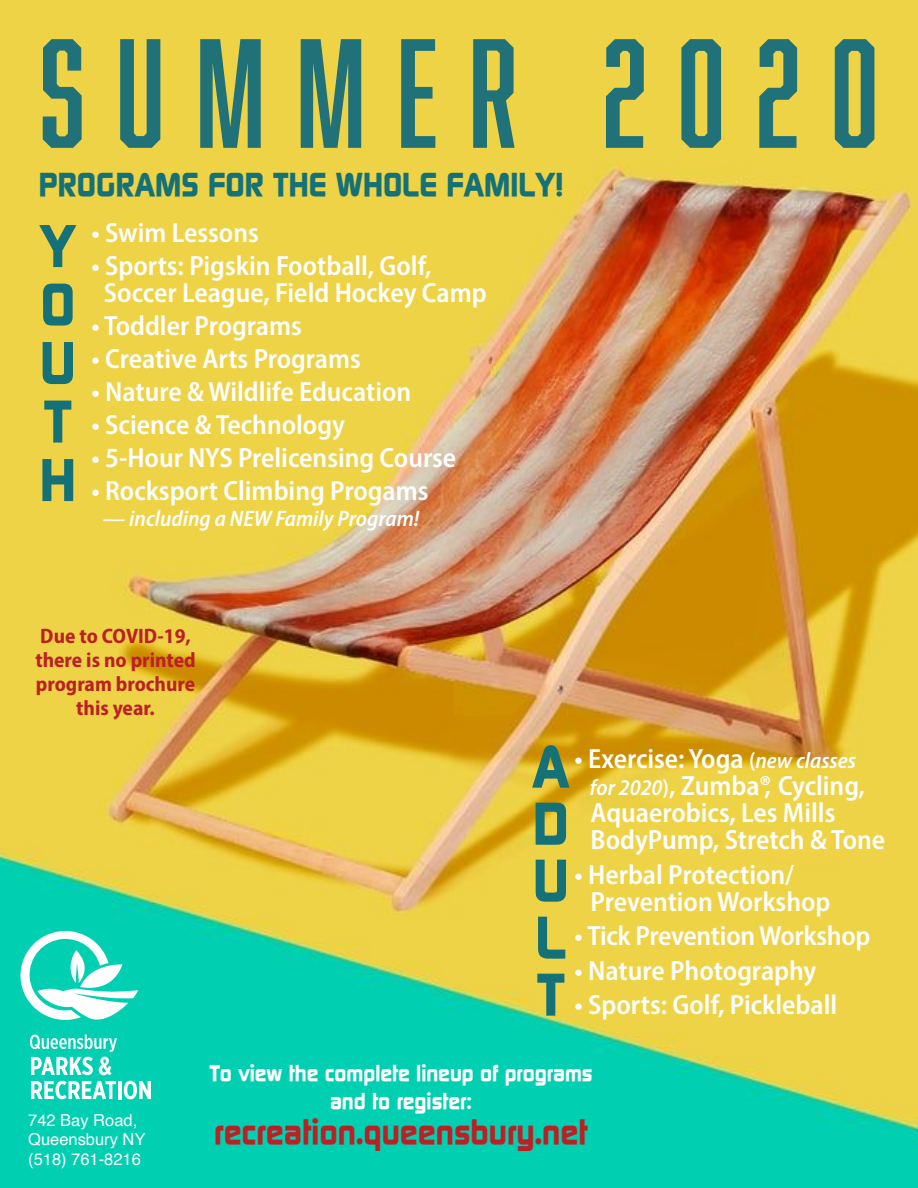
<style>
.page{position:relative;width:918px;height:1188px;background:#fff}
.page>*{position:absolute;margin:0;border:0;box-sizing:border-box;transform-origin:0 0}
.t1{font:700 60px "Continuum";color:#157178}
.t2{font:700 34.5px "Continuum";color:#bc2024}
.t3{font:700 33px "Continuum";color:#157178}
.t4{font:600 semi-condensed 27.9px/27px "Myriad Pro";color:#fff}
.t5{font:700 22.5px/28.5px "Continuum";color:#fff;text-align:center}
.t6{font:italic 600 semi-condensed 22.5px "Myriad Pro";color:#fff}
.t7{font:700 semi-condensed 21px "Myriad Pro";color:#bc2024}
.t8{font:16.5px "Helvetica";color:#fff}
.s1{font-size:22.5px}
.s2{font-style:italic;font-size:22.5px}
</style>
<div class="page">
<img style="left:0;top:0;width:918px;height:1188px">
<svg style="left:43px;top:39px;width:472px;height:109px;background:#9cac59"></svg>
<svg style="left:606px;top:39px;width:268px;height:109px;background:#9fad58"></svg>
<svg style="left:19px;top:930px;width:119px;height:91px"></svg>
<svg style="left:30px;top:1035px;width:87px;height:40px"></svg>
<svg style="left:31px;top:1081px;width:85px;height:18px"></svg>
<hr style="left:118px;top:1081px;width:3px;height:18px;background:#fff">
<svg style="left:124px;top:1081px;width:27px;height:18px"></svg>
<p class="t3" style="left:39px;top:163px;width:526px">PROGRAMS FOR THE WHOLE FAMILY!</p>
<p class="t1" style="left:40px;top:206px;width:37px">Y</p>
<p class="t1" style="left:40px;top:265px;width:37px">O</p>
<p class="t1" style="left:40px;top:323px;width:37px">U</p>
<p class="t1" style="left:44px;top:382px;width:30px">T</p>
<p class="t1" style="left:40px;top:440px;width:38px">H</p>
<p class="t4" style="left:91px;top:219px;width:169px">• Swim Lessons</p>
<p class="t4" style="left:91px;top:252px;width:342px">• Sports: Pigskin Football, Golf,</p>
<p class="t4" style="left:104px;top:279px;width:384px">Soccer League, Field Hockey Camp</p>
<p class="t4" style="left:91px;top:312px;width:212px">• Toddler Programs</p>
<p class="t4" style="left:91px;top:345px;width:271px">• Creative Arts Programs</p>
<p class="t4" style="left:91px;top:378px;width:321px">• Nature &amp; Wildlife Education</p>
<p class="t4" style="left:91px;top:411px;width:255px">• Science &amp; Technology</p>
<p class="t4" style="left:91px;top:444px;width:366px">• 5-Hour NYS Prelicensing Course</p>
<p class="t4" style="left:91px;top:477px;width:339px">• Rocksport Climbing Progams</p>
<p class="t6" style="left:103px;top:504px;width:318px">— including a NEW Family Program!</p>
<p class="t7" style="left:40px;top:623px;width:152px">Due to COVID-19,</p>
<p class="t7" style="left:35px;top:647px;width:162px">there is no printed</p>
<p class="t7" style="left:36px;top:671px;width:161px">program brochure</p>
<p class="t7" style="left:76px;top:695px;width:80px">this year.</p>
<p class="t1" style="left:532px;top:727px;width:38px">A</p>
<p class="t1" style="left:533px;top:784px;width:37px">D</p>
<p class="t1" style="left:533px;top:841px;width:37px">U</p>
<p class="t1" style="left:535px;top:898px;width:33px">L</p>
<p class="t1" style="left:537px;top:955px;width:30px">T</p>
<p class="t4" style="left:575px;top:745px;width:283px">• Exercise: Yoga <span class="s1">(</span><span class="s2">new classes</span></p>
<p class="t4" style="left:590px;top:772px;width:277px"><span class="s2">for 2020</span><span class="s1">)</span>, Zumba®, Cycling,</p>
<p class="t4" style="left:591px;top:799px;width:246px">Aquaerobics, Les Mills</p>
<p class="t4" style="left:591px;top:826px;width:296px">BodyPump, Stretch &amp; Tone</p>
<p class="t4" style="left:591px;top:861px;width:241px;text-indent:-16px">• Herbal Protection/<br>Prevention Workshop</p>
<p class="t4" style="left:575px;top:922px;width:297px">• Tick Prevention Workshop</p>
<p class="t4" style="left:575px;top:957px;width:243px">• Nature Photography</p>
<p class="t4" style="left:575px;top:991px;width:264px">• Sports: Golf, Pickleball</p>
<p class="t8" style="left:28px;top:1107px;width:111px">742 Bay Road,</p>
<p class="t8" style="left:28px;top:1127px;width:119px">Queensbury NY</p>
<p class="t8" style="left:28px;top:1147px;width:114px">(518) 761-8216</p>
<p class="t5" style="left:209px;top:1058px;width:385px">To view the complete lineup of programs and to register:</p>
<p class="t2" style="left:214px;top:1109px;width:375px">recreation.queensbury.net</p>
</div>
